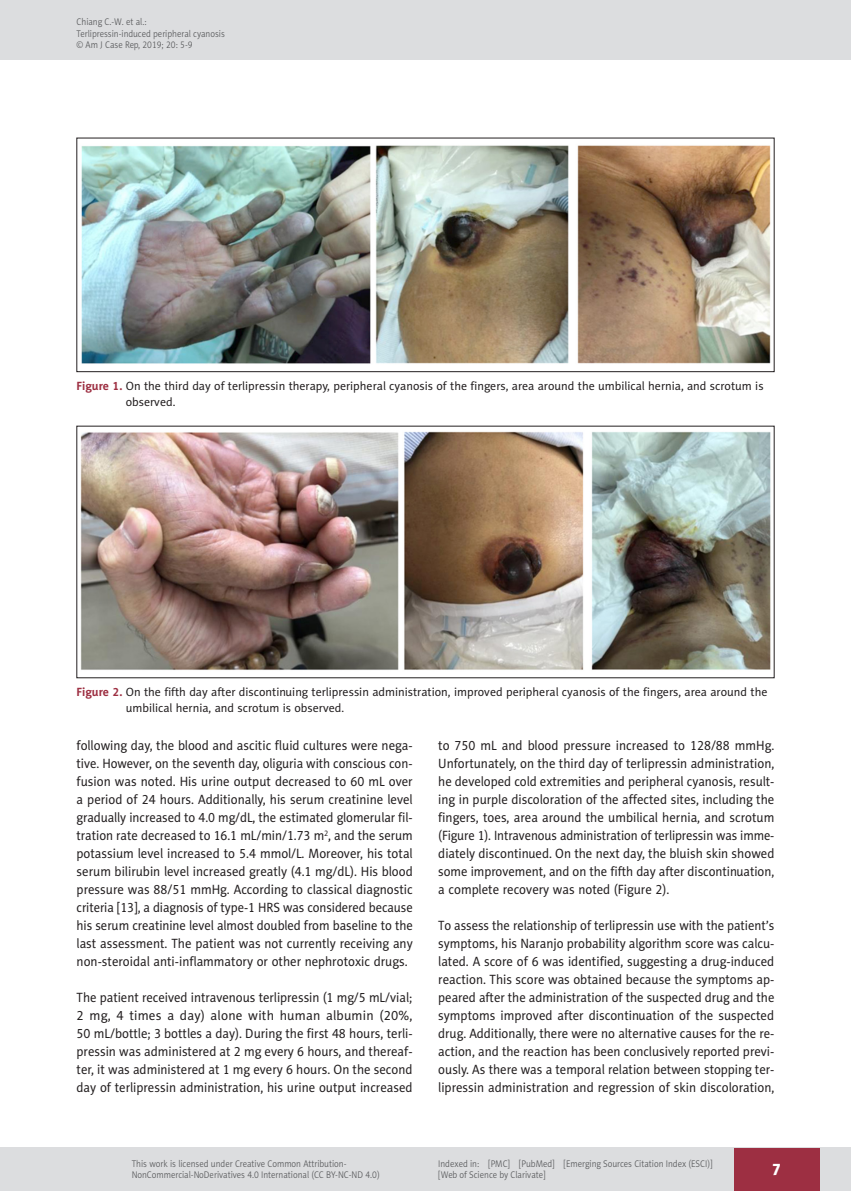
<style>
.page{position:relative;width:851px;height:1191px;background:#fff}
.page>*{position:absolute;margin:0;border:0;box-sizing:border-box;transform-origin:0 0}
.t1{font:16.5px "Naomi Sans EFN Heavy";color:#fff}
.AJCR_Body{font:13.5px/18px "Naomi Sans EFN";color:#231f20;text-align:justify;scale:.95 1}
.AJCR_Body-2{font:13.5px/18px "Naomi Sans EFN";color:#231f20;text-align:justify;scale:.94 1}
.AJCR_Rycina_tytul{font:12px/15.8px "Naomi Sans EFN";color:#231f20}
.AJCR_pagina_zywa{font:9.75px/11.2px "Naomi Sans EFN Light";color:#57585a;scale:.9 1}
.AJCR_pagina_sygnatur{font:9.75px "Naomi Sans EFN Light";color:#57585a;scale:.9 1}
.s1{font-weight:700;color:#9d2f42}
</style>
<div class="page">
<img style="left:81px;top:145px;width:690px;height:219px">
<div style="left:77px;top:138px;width:697px;height:234px;border:1px solid #231f20"></div>
<img style="left:80px;top:431px;width:691px;height:239px">
<div style="left:0;top:1148px;width:850px;height:43px;background:#dcdddf"></div>
<div style="left:733px;top:1147px;width:86px;height:43px;background:#9d2f42"></div>
<div style="left:0;top:0;width:850px;height:60px;background:#dcdddf"></div>
<p class="AJCR_pagina_zywa" style="left:77px;top:16px;width:166px">Chiang C.-W. et al.:<br>Terlipressin-induced peripheral cyanosis</p>
<p class="AJCR_pagina_sygnatur" style="left:77px;top:39px;width:130px">© Am J Case Rep, 2019; 20: 5-9</p>
<p class="AJCR_Rycina_tytul" style="left:126px;top:378px;width:639px;text-indent:-49px"><span class="s1">Figure 1.</span> On the third day of terlipressin therapy, peripheral cyanosis of the fingers, area around the umbilical hernia, and scrotum is observed.</p>
<p class="AJCR_Rycina_tytul" style="left:126px;top:684px;width:643px;text-indent:-49px"><span class="s1">Figure 2.</span> On the fifth day after discontinuing terlipressin administration, improved peripheral cyanosis of the fingers, area around the umbilical hernia, and scrotum is observed.</p>
<p class="AJCR_Body" style="left:77px;top:736px;width:355px">following day, the blood and ascitic fluid cultures were nega&shy;tive. However, on the seventh day, oliguria with conscious con&shy;fusion was noted. His urine output decreased to 60 mL over a period of 24 hours. Additionally, his serum creatinine level gradually increased to 4.0 mg/dL, the estimated glomerular fil&shy;tration rate decreased to 16.1 mL/min/1.73 m<sup>2</sup>, and the serum potassium level increased to 5.4 mmol/L. Moreover, his total serum bilirubin level increased greatly (4.1 mg/dL). His blood pressure was 88/51 mmHg. According to classical diagnostic criteria [13], a diagnosis of type-1 HRS was considered because his serum creatinine level almost doubled from baseline to the last assessment. The patient was not currently receiving any non-steroidal anti-inflammatory or other nephrotoxic drugs.</p>
<p class="AJCR_Body" style="left:77px;top:988px;width:355px">The patient received intravenous terlipressin (1 mg/5 mL/vial; 2 mg, 4 times a day) alone with human albumin (20%, 50 mL/bottle; 3 bottles a day). During the first 48 hours, terli&shy;pressin was administered at 2 mg every 6 hours, and thereaf&shy;ter, it was administered at 1 mg every 6 hours. On the second day of terlipressin administration, his urine output increased</p>
<p class="AJCR_pagina_zywa" style="left:132px;top:1158px;width:277px">This work is licensed under Creative Common Attribution-<br>NonCommercial-NoDerivatives 4.0 International (CC BY-NC-ND 4.0)</p>
<p class="AJCR_Body" style="left:438px;top:736px;width:355px">to 750 mL and blood pressure increased to 128/88 mmHg.<br>Unfortunately, on the third day of terlipressin administration, he developed cold extremities and peripheral cyanosis, result&shy;ing in purple discoloration of the affected sites, including the fingers, toes, area around the umbilical hernia, and scrotum (Figure 1). Intravenous administration of terlipressin was imme&shy;diately discontinued. On the next day, the bluish skin showed some improvement, and on the fifth day after discontinuation, a complete recovery was noted (Figure 2).</p>
<p class="AJCR_Body-2" style="left:438px;top:916px;width:359px">To assess the relationship of terlipressin use with the patient’s symptoms, his Naranjo probability algorithm score was calcu&shy;lated. A score of 6 was identified, suggesting a drug-induced reaction. This score was obtained because the symptoms ap&shy;peared after the administration of the suspected drug and the symptoms improved after discontinuation of the suspected drug. Additionally, there were no alternative causes for the re&shy;action, and the reaction has been conclusively reported previ&shy;ously. As there was a temporal relation between stopping ter&shy;lipressin administration and regression of skin discoloration,</p>
<p class="AJCR_pagina_zywa" style="left:438px;top:1158px;width:306px">Indexed in: [PMC] [PubMed] [Emerging Sources Citation Index (ESCI)] [Web of Science by Clarivate]</p>
<p class="t1" style="left:771px;top:1159px;width:11px">7</p>
</div>
